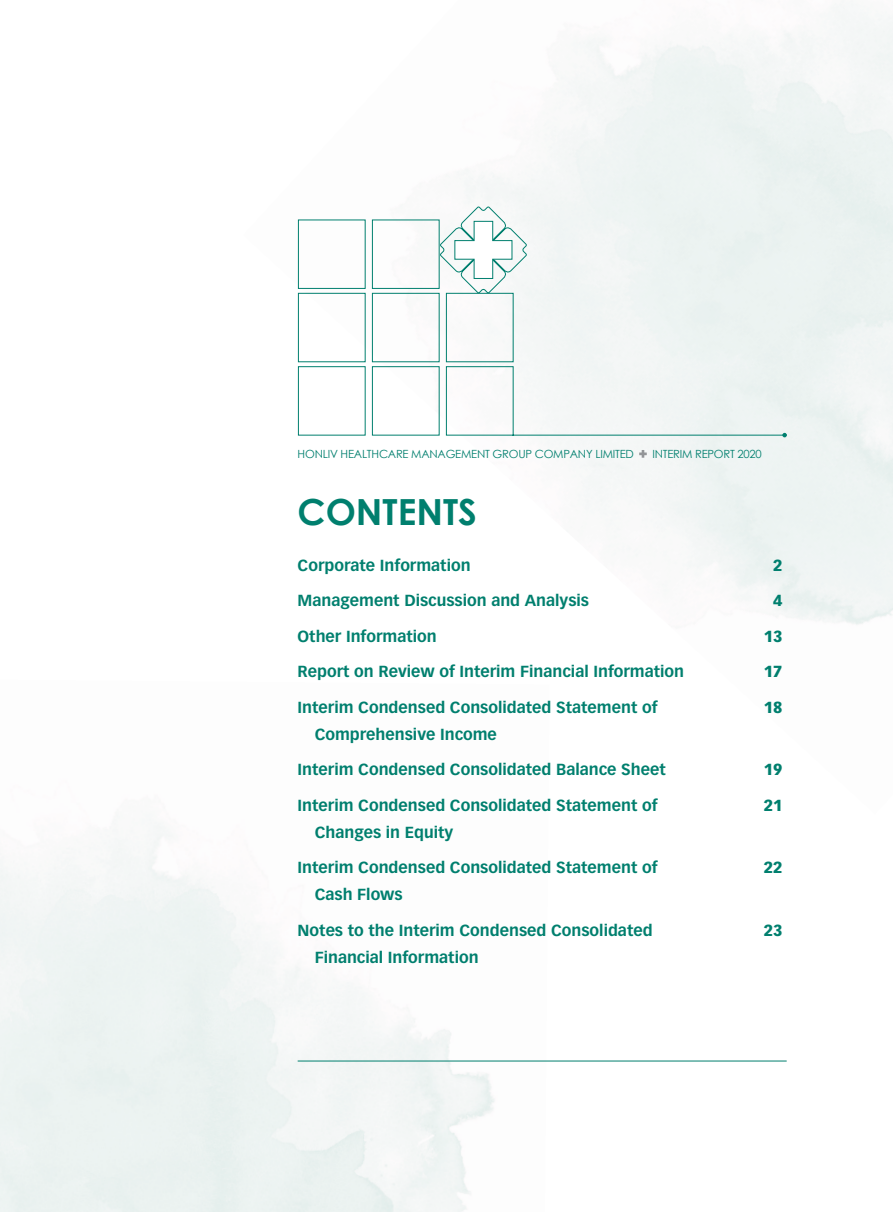
<style>
.page{position:relative;width:893px;height:1212px;background:#fff}
.page>*{position:absolute;margin:0;border:0;box-sizing:border-box;transform-origin:0 0}
.t1{font:700 36px "Century Gothic";color:#007f6e}
.t2{font:700 15.75px/27px "Vectora LT Std";color:#007f6e}
.t3{font:900 15.75px "Vectora LT Std";color:#007f6e}
.t4{font:11.25px "Century Gothic";letter-spacing:-.02em;color:#007f6e}
</style>
<div class="page">
<img style="left:297px;top:4px;width:596px;height:621px">
<svg style="left:639px;top:450px;width:8px;height:8px"></svg>
<div style="left:298px;top:220px;width:68px;height:69px;border:1px solid #007f6e"></div>
<div style="left:298px;top:293px;width:68px;height:69px;border:1px solid #007f6e"></div>
<div style="left:298px;top:366px;width:68px;height:69px;border:1px solid #007f6e"></div>
<div style="left:372px;top:220px;width:68px;height:69px;border:1px solid #007f6e"></div>
<div style="left:372px;top:293px;width:68px;height:69px;border:1px solid #007f6e"></div>
<div style="left:372px;top:366px;width:68px;height:69px;border:1px solid #007f6e"></div>
<svg style="left:439px;top:205px;width:89px;height:89px"></svg>
<hr style="left:298px;top:1060px;width:489px;height:1px;background:#007f6e">
<svg style="left:446px;top:366px;width:341px;height:71px"></svg>
<p class="t4" style="left:298px;top:446px;width:338px">HONLIV HEALTHCARE MANAGEMENT GROUP COMPANY LIMITED</p>
<p class="t4" style="left:652px;top:446px;width:111px">INTERIM REPORT 2020</p>
<h1 class="t1" style="left:298px;top:485px;width:181px">CONTENTS</h1>
<p class="t2" style="left:298px;top:552px;width:174px">Corporate Information</p>
<p class="t3" style="left:773px;top:555px;width:11px">2</p>
<p class="t2" style="left:298px;top:587px;width:293px">Management Discussion and Analysis</p>
<p class="t3" style="left:773px;top:591px;width:11px">4</p>
<p class="t2" style="left:298px;top:623px;width:141px">Other Information</p>
<p class="t3" style="left:764px;top:626px;width:20px">13</p>
<p class="t2" style="left:298px;top:658px;width:388px">Report on Review of Interim Financial Information</p>
<p class="t3" style="left:764px;top:662px;width:20px">17</p>
<p class="t2" style="left:315px;top:694px;width:344px;text-indent:-17px">Interim Condensed Consolidated Statement of<br>Comprehensive Income</p>
<p class="t3" style="left:764px;top:697px;width:20px">18</p>
<p class="t2" style="left:298px;top:756px;width:370px">Interim Condensed Consolidated Balance Sheet</p>
<p class="t3" style="left:764px;top:760px;width:20px">19</p>
<p class="t2" style="left:315px;top:792px;width:344px;text-indent:-17px">Interim Condensed Consolidated Statement of<br>Changes in Equity</p>
<p class="t3" style="left:764px;top:795px;width:20px">21</p>
<p class="t2" style="left:315px;top:854px;width:344px;text-indent:-17px">Interim Condensed Consolidated Statement of<br>Cash Flows</p>
<p class="t3" style="left:764px;top:858px;width:20px">22</p>
<p class="t2" style="left:315px;top:917px;width:339px;text-indent:-17px">Notes to the Interim Condensed Consolidated<br>Financial Information</p>
<p class="t3" style="left:764px;top:920px;width:20px">23</p>
</div>
